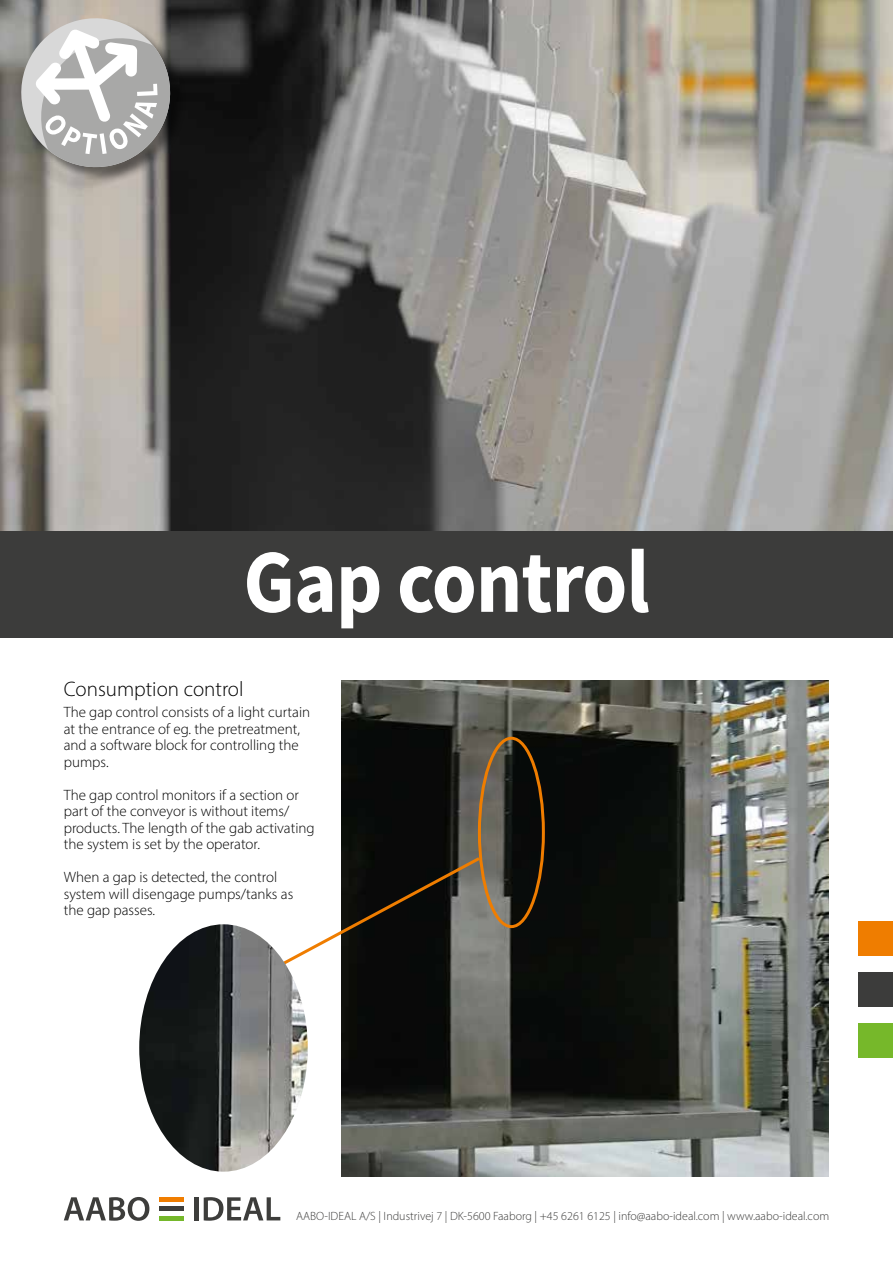
<style>
.page{position:relative;width:893px;height:1263px;background:#fff}
.page>*{position:absolute;margin:0;border:0;box-sizing:border-box;transform-origin:0 0}
.t1{font:700 90px "Source Sans Pro";letter-spacing:-.01em;color:#fff;scale:.9 1}
.t2{font:300 21px "Myriad Pro";color:#000}
.t3{font:300 15px/16.5px "Myriad Pro";color:#000}
.t4{font:300 12px "Myriad Pro";color:#3c3c3b}
</style>
<div class="page">
<div style="left:858px;top:922px;width:35px;height:34px;background:#ef7d00"></div>
<div style="left:858px;top:1023px;width:35px;height:34px;background:#76b82a"></div>
<div style="left:858px;top:973px;width:35px;height:34px;background:#3c3c3b"></div>
<svg style="left:64px;top:1197px;width:85px;height:24px"></svg>
<hr style="left:195px;top:1197px;width:4px;height:23px;background:#3d3d3b">
<svg style="left:204px;top:1197px;width:76px;height:24px"></svg>
<div style="left:159px;top:1206px;width:24px;height:5px;background:#3d3d3b"></div>
<hr style="left:159px;top:1216px;width:24px;height:4px;background:#75b82b">
<hr style="left:159px;top:1197px;width:24px;height:4px;background:#f07d00">
<img style="left:0;top:0;width:893px;height:531px">
<div style="left:0;top:531px;width:893px;height:107px;background:#3c3c3b"></div>
<div style="left:22px;top:19px;width:165px;height:165px;background:#000;opacity:.5"></div>
<svg style="left:15px;top:11px;width:162px;height:163px"></svg>
<img style="left:342px;top:680px;width:486px;height:497px">
<div style="left:478px;top:737px;width:67px;height:191px;border:3px solid #ef7d00;border-radius:50%"></div>
<svg style="left:308px;top:854px;width:175px;height:141px"></svg>
<img style="left:139px;top:924px;width:169px;height:248px">
<h1 class="t1" style="left:243px;top:521px;width:453px">Gap control</h1>
<h2 class="t2" style="left:64px;top:676px;width:181px">Consumption control</h2>
<p class="t3" style="left:64px;top:704px;width:248px">The gap control consists of a light curtain at the entrance of eg. the pretreatment, and a software block for controlling the pumps.</p>
<p class="t3" style="left:64px;top:786px;width:252px">The gap control monitors if a section or part of the conveyor is without items/ products. The length of the gab activating the system is set by the operator.</p>
<p class="t3" style="left:64px;top:869px;width:231px">When a gap is detected, the control system will disengage pumps/tanks as the gap passes.</p>
<p class="t4" style="left:296px;top:1209px;width:534px">AABO-IDEAL A/S | Industrivej 7 | DK-5600 Faaborg | +45 6261 6125 | info@aabo-ideal.com | www.aabo-ideal.com</p>
</div>
